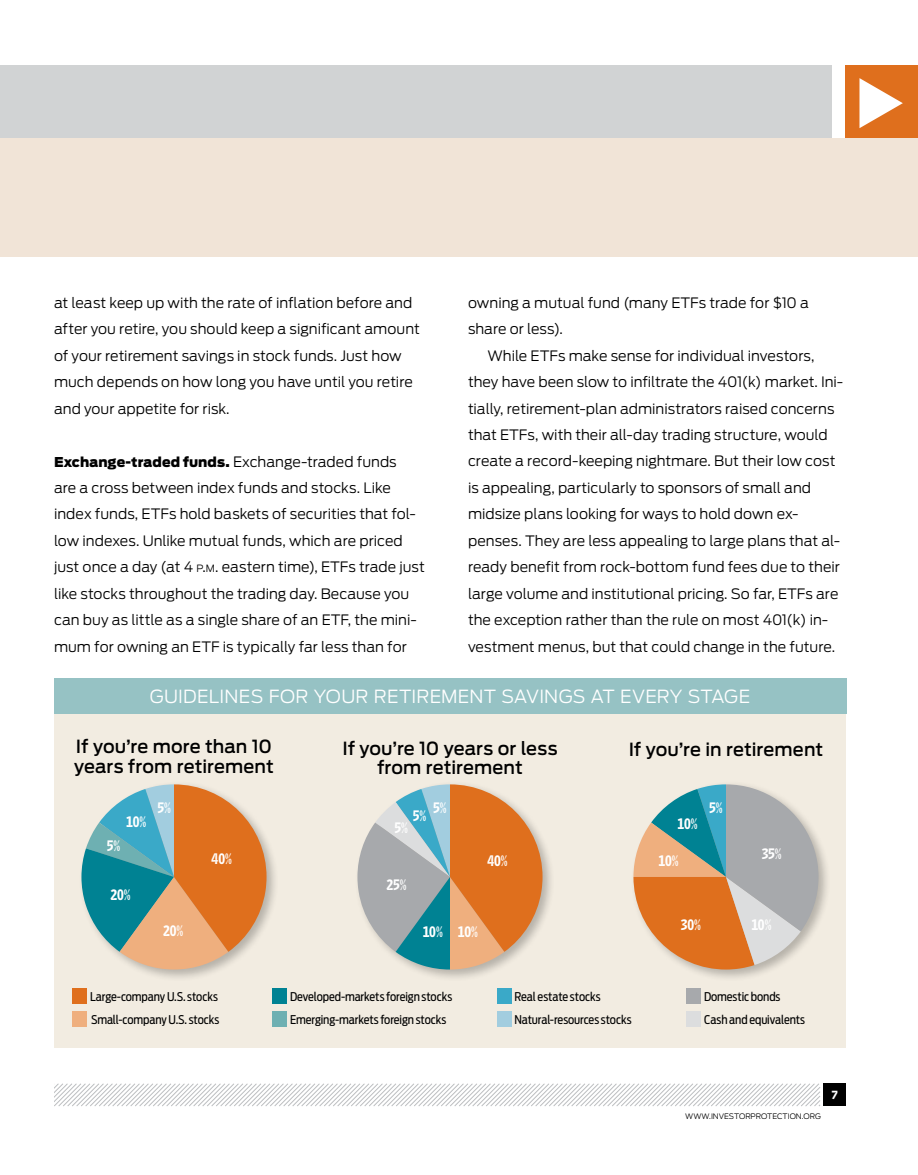
<style>
.page{position:relative;width:918px;height:1175px;background:#fff}
.page>*{position:absolute;margin:0;border:0;box-sizing:border-box;transform-origin:0 0}
.t1{font:500 18px/19.5px "Antenna";letter-spacing:.005em;color:#000;text-align:center}
.t2{font:300 18px "Antenna";letter-spacing:.015em;color:#fff}
.t3{font:300 14.25px/26.4px "Antenna";letter-spacing:-.005em;color:#000}
.t4{font:13.5px "Retina Micro B10";letter-spacing:-.01em;color:#fff}
.t5{font:900 13.5px "Antenna";letter-spacing:.005em;color:#000}
.t6{font:12px/23.2px "Antenna Cond";letter-spacing:-.005em;color:#000}
.t7{font:10.5px "Retina Micro D10";color:#fff}
.t8{font:300 7.5px "Antenna";letter-spacing:-.005em;color:#000}
.s1{font-weight:300;font-size:14.25px}
.s2{font-size:10.05px}
.s3{font-style:inherit}
</style>
<div class="page">
<div style="left:823px;top:1083px;width:23px;height:23px;background:#000"></div>
<svg style="left:54px;top:1083px;width:767px;height:24px"></svg>
<div style="left:0;top:66px;width:832px;height:72px;background:#d1d3d4"></div>
<div style="left:846px;top:66px;width:72px;height:72px;background:#df6f1d"></div>
<svg style="left:859px;top:78px;width:44px;height:50px"></svg>
<div style="left:0;top:138px;width:918px;height:118px;background:#f1e4d7"></div>
<div style="left:54px;top:678px;width:792px;height:370px;background:#f2ece1"></div>
<div style="left:54px;top:678px;width:792px;height:35px;background:#96c2c4"></div>
<div style="left:72px;top:988px;width:15px;height:15px;background:#df6f1d"></div>
<div style="left:72px;top:1011px;width:15px;height:15px;background:#efaf7e"></div>
<div style="left:272px;top:1011px;width:15px;height:15px;background:#6eb0b2"></div>
<div style="left:272px;top:988px;width:15px;height:15px;background:#008293"></div>
<div style="left:497px;top:1011px;width:15px;height:15px;background:#a2cddf"></div>
<div style="left:497px;top:988px;width:15px;height:15px;background:#3aa9c8"></div>
<div style="left:686px;top:1011px;width:15px;height:15px;background:#dcddde"></div>
<div style="left:686px;top:988px;width:15px;height:15px;background:#a7a9ac"></div>
<div style="left:354px;top:780px;width:201px;height:202px;background:#000;opacity:.25"></div>
<svg style="left:357px;top:784px;width:186px;height:185px"></svg>
<div style="left:78px;top:780px;width:201px;height:202px;background:#000;opacity:.25"></div>
<svg style="left:81px;top:784px;width:186px;height:185px"></svg>
<div style="left:630px;top:780px;width:201px;height:202px;background:#000;opacity:.25"></div>
<svg style="left:633px;top:784px;width:186px;height:185px"></svg>
<p class="t3" style="left:468px;top:289px;width:343px">owning a mutual fund (many ETFs trade for $10 a share or less).</p>
<p class="t3" style="left:468px;top:342px;width:377px;text-indent:19px">While ETFs make sense for individual investors, they have been slow to infiltrate the 401(k) market. Ini&shy;tially, retirement-plan administrators raised concerns that ETFs, with their all-day trading structure, would create a record-keeping nightmare. But their low cost is appealing, particularly to sponsors of small and midsize plans looking for ways to hold down ex&shy;penses. They are less appealing to large plans that al&shy;ready benefit from rock-bottom fund fees due to their large volume and institutional pricing. So far, ETFs are the exception rather than the rule on most 401(k) in&shy;vestment menus, but that could change in the future.</p>
<p class="t3" style="left:54px;top:289px;width:367px">at least keep up with the rate of inflation before and after you retire, you should keep a significant amount of your retirement savings in stock funds. Just how much depends on how long you have until you retire and your appetite for risk.</p>
<p class="t5" style="left:54px;top:453px;width:344px">Exchange-traded funds. <span class="s1">Exchange-traded funds</span></p>
<p class="t3" style="left:54px;top:474px;width:373px">are a cross between index funds and stocks. Like index funds, ETFs hold baskets of securities that fol&shy;low indexes. U nlike mutual funds, which are priced just once a day (at 4 <span class="s2">p</span><span class="s3">.</span><span class="s2">m</span><span class="s3">.</span> eastern time), ETFs trade just like stocks throughout the trading day. Because you can buy as little as a single share of an ETF, the mini&shy;mum for owning an ETF is typically far less than for</p>
<p class="t2" style="left:150px;top:686px;width:294px">gui deli nes for your reti reme</p>
<p class="t2" style="left:469px;top:686px;width:245px">nt savi ngs at every stage</p>
<p class="t1" style="left:74px;top:737px;width:201px;text-align:left">If you’re more than 10 years from retirement</p>
<p class="t1" style="left:342px;top:738px;width:217px">If you’re 10 years or less from retirement</p>
<p class="t1" style="left:629px;top:739px;width:196px">If you’re in retirement</p>
<p class="t4" style="left:126px;top:813px;width:22px">10%</p>
<p class="t4" style="left:157px;top:799px;width:15px">5%</p>
<p class="t4" style="left:433px;top:799px;width:15px">5%</p>
<p class="t4" style="left:413px;top:807px;width:15px">5%</p>
<p class="t4" style="left:395px;top:819px;width:15px">5%</p>
<p class="t4" style="left:677px;top:815px;width:22px">10%</p>
<p class="t4" style="left:709px;top:799px;width:15px">5%</p>
<p class="t4" style="left:107px;top:837px;width:15px">5%</p>
<p class="t4" style="left:212px;top:849px;width:22px">40%</p>
<p class="t4" style="left:487px;top:852px;width:22px">40%</p>
<p class="t4" style="left:659px;top:851px;width:22px">10%</p>
<p class="t4" style="left:762px;top:845px;width:21px">35%</p>
<p class="t4" style="left:111px;top:886px;width:22px">20%</p>
<p class="t4" style="left:386px;top:876px;width:22px">25%</p>
<p class="t4" style="left:163px;top:922px;width:22px">20%</p>
<p class="t4" style="left:423px;top:923px;width:57px">10% 10%</p>
<p class="t4" style="left:681px;top:916px;width:22px">30%</p>
<p class="t4" style="left:751px;top:916px;width:22px">10%</p>
<p class="t6" style="left:90px;top:985px;width:131px">Large-company U.S. stocks<br>Small-company U.S. stocks</p>
<p class="t6" style="left:290px;top:985px;width:164px">Developed-markets foreign stocks</p>
<p class="t6" style="left:290px;top:1008px;width:158px">Emerging-markets foreign stocks</p>
<p class="t6" style="left:515px;top:985px;width:88px">Real estate stocks</p>
<p class="t6" style="left:514px;top:1008px;width:119px">Natural-resources stocks</p>
<p class="t6" style="left:704px;top:985px;width:78px">Domestic bonds</p>
<p class="t6" style="left:704px;top:1008px;width:102px">Cash and equivalents</p>
<p class="t8" style="left:685px;top:1111px;width:10px">www</p>
<p class="t8" style="left:709px;top:1111px;width:64px">.i nvestorprotecti</p>
<p class="t8" style="left:790px;top:1111px;width:31px">on.org</p>
<p class="t7" style="left:831px;top:1088px;width:8px">7</p>
</div>
